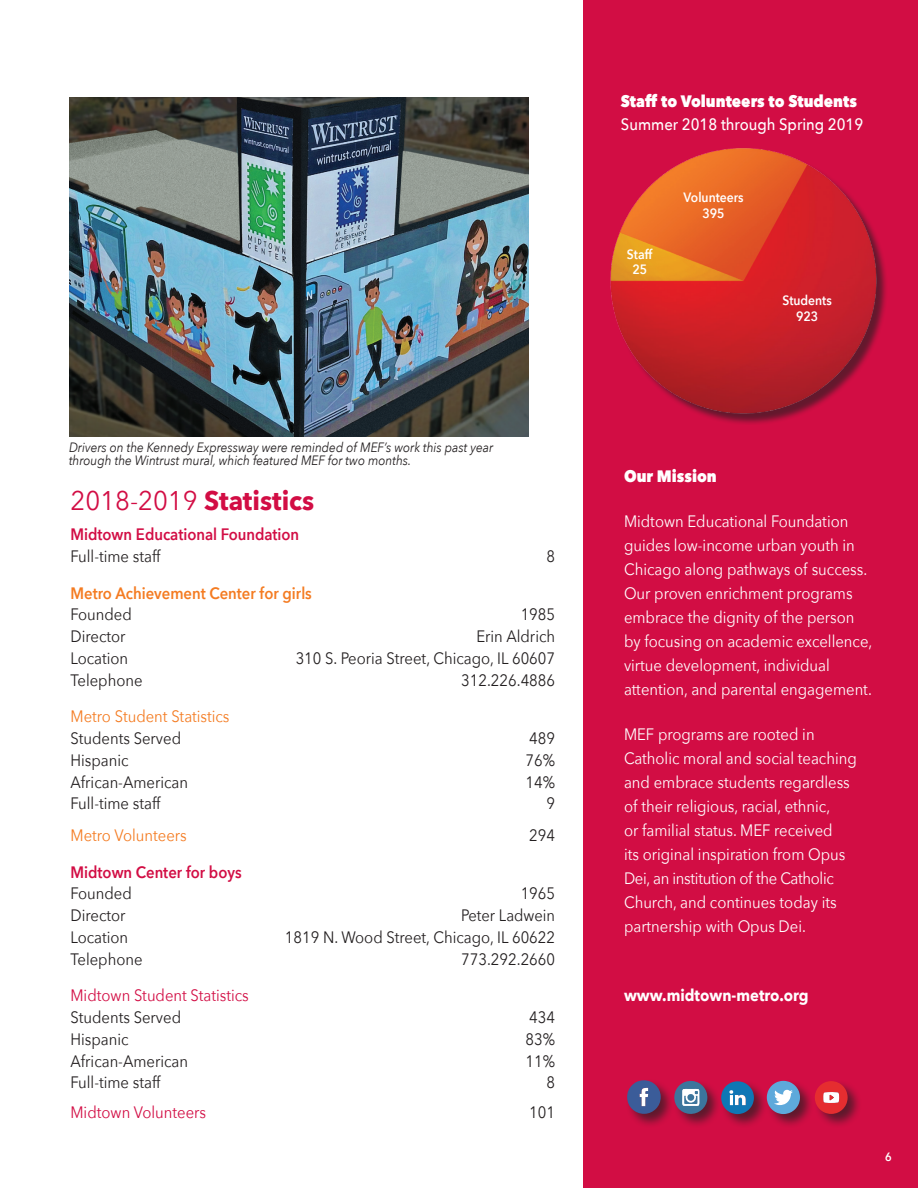
<style>
.page{position:relative;width:918px;height:1188px;background:#fff}
.page>*{position:absolute;margin:0;border:0;box-sizing:border-box;transform-origin:0 0}
.t1{font:700 27px "Avenir Next";color:#d20d44;scale:.95 1}
.t2{font:16.5px/24px "Avenir Next";color:#fff;scale:.9 1}
.t3{font:16.5px "Avenir Next";color:#231f20;scale:.9 1}
.t4{font:600 16.5px "Avenir Next";color:#d20d44;scale:.9 1}
.t5{font:16.5px "Avenir Next";color:#d20d44;scale:.9 1}
.t6{font:800 16.5px "Avenir Next";color:#fff;scale:.9 1}
.t7{font:16.5px "Avenir Next";color:#f47b21;scale:.9 1}
.t8{font:600 16.5px "Avenir Next";color:#f47b21;scale:.9 1}
.t9{font:500 16.5px "Avenir Next";color:#fff;scale:.9 1}
.t10{font:700 16.5px "Avenir Next";color:#fff;scale:.9 1}
.t11{font:16.5px "Avenir Next";color:#231f20;scale:.89 1}
.t12{font:italic 13.5px/13.5px "Avenir Next";color:#231f20;scale:.88 1}
.t13{font:600 13.5px/16.2px "Avenir Next";color:#fff;text-align:center;scale:.9 1}
.t14{font:600 12px "Avenir Next";color:#fff;scale:.9 1}
.s1{font-weight:400}
</style>
<div class="page">
<img style="left:69px;top:97px;width:459px;height:339px">
<div style="left:584px;top:0;width:334px;height:1188px;background:#d20d44"></div>
<div style="left:626px;top:1079px;width:237px;height:50px;background:#231f20;opacity:.66"></div>
<svg style="left:815px;top:1081px;width:33px;height:33px"></svg>
<svg style="left:721px;top:1081px;width:33px;height:33px"></svg>
<svg style="left:627px;top:1080px;width:34px;height:34px"></svg>
<svg style="left:674px;top:1081px;width:34px;height:33px"></svg>
<svg style="left:767px;top:1081px;width:33px;height:33px"></svg>
<div style="left:612px;top:150px;width:276px;height:275px;background:#231f20;opacity:.63"></div>
<img style="left:610px;top:148px;width:273px;height:267px">
<p class="t12" style="left:69px;top:439px;width:484px">Drivers on the Kennedy Expressway were reminded of MEF’s work this past year through the Wintrust mural, which featured MEF for two months.</p>
<h1 class="t1" style="left:70px;top:484px;width:258px"><span class="s1">2018-2019</span> Statistics</h1>
<p class="t4" style="left:70px;top:520px;width:256px">Midtown Educational Foundation</p>
<p class="t3" style="left:70px;top:542px;width:102px">Full-time staff</p>
<p class="t3" style="left:547px;top:542px;width:11px">8</p>
<p class="t8" style="left:70px;top:579px;width:270px">Metro Achievement Center for girls</p>
<p class="t3" style="left:70px;top:601px;width:70px">Founded</p>
<p class="t3" style="left:521px;top:601px;width:40px">1985</p>
<p class="t3" style="left:71px;top:622px;width:63px">Director</p>
<p class="t3" style="left:476px;top:622px;width:89px">Erin Aldrich</p>
<p class="t3" style="left:71px;top:644px;width:66px">Location</p>
<p class="t3" style="left:296px;top:644px;width:290px">310 S. Peoria Street, Chicago, IL 60607</p>
<p class="t3" style="left:71px;top:666px;width:82px">Telephone</p>
<p class="t3" style="left:461px;top:666px;width:106px">312.226.4886</p>
<p class="t7" style="left:71px;top:703px;width:178px">Metro Student Statistics</p>
<p class="t3" style="left:71px;top:724px;width:124px">Students Served</p>
<p class="t3" style="left:529px;top:724px;width:30px">489</p>
<p class="t3" style="left:71px;top:746px;width:66px">Hispanic</p>
<p class="t3" style="left:526px;top:746px;width:34px">76%</p>
<p class="t3" style="left:71px;top:768px;width:132px">African-American</p>
<p class="t3" style="left:526px;top:768px;width:34px">14%</p>
<p class="t3" style="left:71px;top:790px;width:102px">Full-time staff</p>
<p class="t3" style="left:547px;top:790px;width:11px">9</p>
<p class="t7" style="left:71px;top:821px;width:131px">Metro Volunteers</p>
<p class="t3" style="left:529px;top:821px;width:30px">294</p>
<p class="t4" style="left:71px;top:858px;width:192px">Midtown Center for boys</p>
<p class="t3" style="left:71px;top:880px;width:70px">Founded</p>
<p class="t3" style="left:521px;top:880px;width:40px">1965</p>
<p class="t3" style="left:71px;top:901px;width:63px">Director</p>
<p class="t11" style="left:461px;top:901px;width:107px">Peter Ladwein</p>
<p class="t3" style="left:71px;top:923px;width:66px">Location</p>
<p class="t3" style="left:285px;top:923px;width:302px">1819 N. Wood Street, Chicago, IL 60622</p>
<p class="t3" style="left:71px;top:945px;width:82px">Telephone</p>
<p class="t3" style="left:461px;top:945px;width:106px">773.292.2660</p>
<p class="t5" style="left:71px;top:982px;width:200px">Midtown Student Statistics</p>
<p class="t3" style="left:71px;top:1003px;width:124px">Students Served</p>
<p class="t3" style="left:529px;top:1003px;width:30px">434</p>
<p class="t3" style="left:71px;top:1025px;width:66px">Hispanic</p>
<p class="t3" style="left:526px;top:1025px;width:34px">83%</p>
<p class="t3" style="left:71px;top:1047px;width:132px">African-American</p>
<p class="t3" style="left:526px;top:1047px;width:34px">11%</p>
<p class="t3" style="left:71px;top:1069px;width:102px">Full-time staff</p>
<p class="t3" style="left:547px;top:1069px;width:11px">8</p>
<p class="t5" style="left:71px;top:1099px;width:152px">Midtown Volunteers</p>
<p class="t3" style="left:529px;top:1099px;width:30px">101</p>
<p class="t6" style="left:621px;top:91px;width:264px">Staff to Volunteers to Students</p>
<p class="t9" style="left:621px;top:114px;width:271px">Summer 2018 through Spring 2019</p>
<p class="t13" style="left:627px;top:247px;width:30px;line-height:15px">Staff<br>25</p>
<p class="t13" style="left:684px;top:189px;width:68px">Volunteers<br>395</p>
<p class="t13" style="left:782px;top:292px;width:56px">Students<br>923</p>
<p class="t6" style="left:624px;top:466px;width:105px">Our Mission</p>
<p class="t2" style="left:624px;top:508px;width:277px">Midtown Educational Foundation guides low-income urban youth in Chicago along pathways of success.<br>Our proven enrichment programs embrace the dignity of the person by focusing on academic excellence, virtue development, individual attention, and parental engagement.</p>
<p class="t2" style="left:624px;top:721px;width:260px">MEF programs are rooted in<br>Catholic moral and social teaching and embrace students regardless of their religious, racial, ethnic,<br>or familial status. MEF received<br>its original inspiration from Opus<br>Dei, an institution of the Catholic<br>Church, and continues today its partnership with Opus Dei.</p>
<p class="t10" style="left:624px;top:985px;width:207px">www.midtown-metro.org</p>
<p class="t14" style="left:885px;top:1146px;width:9px">6</p>
</div>
